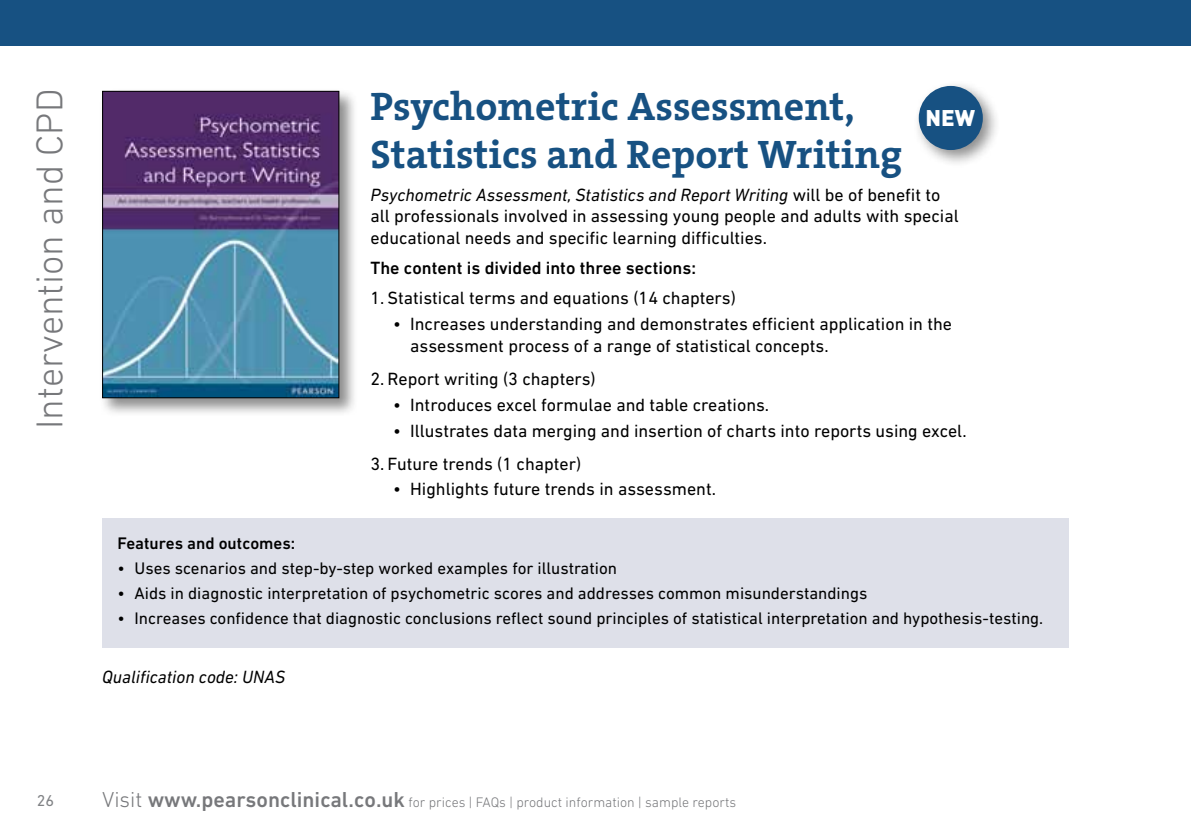
<style>
.page{position:relative;width:1191px;height:840px;background:#fff}
.page>*{position:absolute;margin:0;border:0;box-sizing:border-box;transform-origin:0 0}
.t1{font:700 40px/48px "The Serif";color:#175182}
.t2{font:300 38px "DIN Next LT Pro";color:#77787b}
.t3{font:900 22.4px "DIN";color:#fff}
.t4{font:18px/21.6px "DIN Next LT Pro";color:#000}
.t5{font:500 18px "DIN Next LT Pro";color:#000}
.t6{font:italic 18px "DIN Next LT Pro";color:#000}
.t7{font:17px "DIN Next LT Pro";color:#000}
.t8{font:500 17px "DIN Next LT Pro";color:#000}
.t9{font:16px "DIN Next LT Pro";color:#808285}
.t10{font:300 14px "DIN Next LT Pro";color:#77787b}
.s1{font-style:italic}
.s2{font-size:22px}
.s3{font-weight:500;font-size:22px}
</style>
<div class="page">
<div style="left:0;top:0;width:1191px;height:45px;background:#175182"></div>
<div style="left:99px;top:88px;width:259px;height:329px;background:#000;opacity:.45"></div>
<img style="left:104px;top:93px;width:233px;height:303px">
<div style="left:102px;top:91px;width:237px;height:307px;border:1px solid #000"></div>
<div style="left:102px;top:518px;width:967px;height:129px;background:#dee0e9"></div>
<div style="left:912px;top:80px;width:88px;height:87px;background:#000;opacity:.45"></div>
<div style="left:918px;top:86px;width:64px;height:64px;background:#175182;border-radius:50%"></div>
<h2 class="t2" style="left:28px;top:429px;width:341px;rotate:-90deg">Intervention and CPD</h2>
<h1 class="t1" style="left:370px;top:81px;width:533px">Psychometric Assessment,<br>Statistics and Report Writing</h1>
<p class="t3" style="left:925px;top:103px;width:51px">NEW</p>
<p class="t4" style="left:370px;top:183px;width:590px"><span class="s1">Psychometric Assessment, Statistics and Report Writing</span> will be of benefit to all professionals involved in assessing young people and adults with special educational needs and specific learning difficulties.</p>
<p class="t5" style="left:370px;top:257px;width:327px">The content is divided into three sections:</p>
<p class="t4" style="left:370px;top:287px;width:367px">1. Statistical terms and equations (14 chapters)</p>
<p class="t4" style="left:410px;top:313px;width:543px;text-indent:-17px">• Increases understanding and demonstrates efficient application in the assessment process of a range of statistical concepts.</p>
<p class="t4" style="left:370px;top:367px;width:227px">2. Report writing (3 chapters)</p>
<p class="t4" style="left:393px;top:393px;width:377px">• Introduces excel formulae and table creations.</p>
<p class="t4" style="left:393px;top:419px;width:575px">• Illustrates data merging and insertion of charts into reports using excel.</p>
<p class="t4" style="left:370px;top:452px;width:212px">3. Future trends (1 chapter)</p>
<p class="t4" style="left:393px;top:478px;width:324px">• Highlights future trends in assessment.</p>
<p class="t8" style="left:117px;top:533px;width:179px">Features and outcomes:</p>
<p class="t7" style="left:117px;top:558px;width:501px">• Uses scenarios and step-by-step worked examples for illustration</p>
<p class="t7" style="left:117px;top:583px;width:751px">• Aids in diagnostic interpretation of psychometric scores and addresses common misunderstandings</p>
<p class="t7" style="left:117px;top:608px;width:927px">• Increases confidence that diagnostic conclusions reflect sound principles of statistical interpretation and hypothesis-testing.</p>
<p class="t6" style="left:102px;top:666px;width:185px">Qualification code: UNAS</p>
<p class="t9" style="left:37px;top:790px;width:19px">26</p>
<p class="t10" style="left:102px;top:793px;width:635px"><span class="s2">Visit</span> <span class="s3">www.pearsonclinical.co.uk</span> for prices | FAQs | product information | sample reports</p>
</div>
